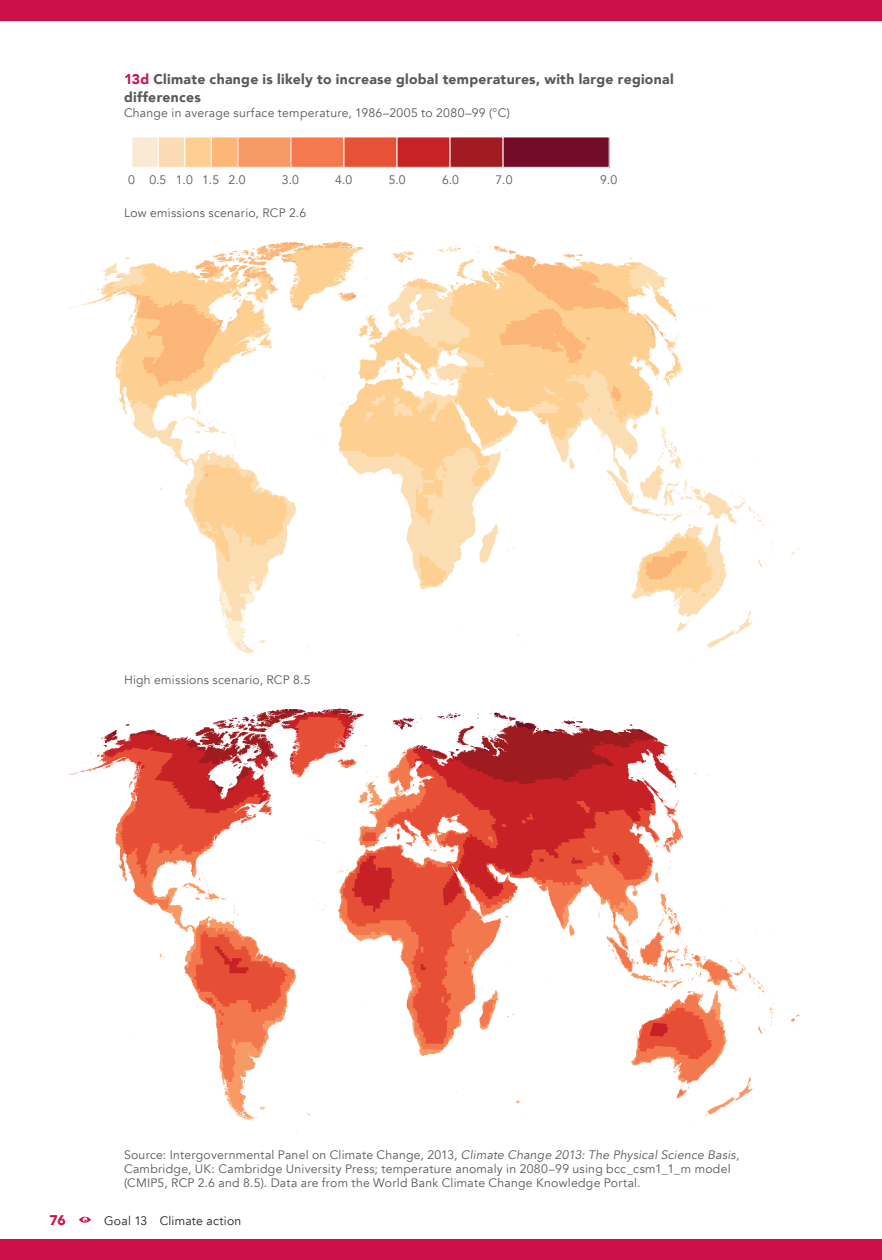
<style>
.page{position:relative;width:882px;height:1260px;background:#fff}
.page>*{position:absolute;margin:0;border:0;box-sizing:border-box;transform-origin:0 0}
.t1{font:900 14px/17.5px "Avenir";letter-spacing:.02em;color:#57585a}
.t2{font:900 14px "Avenir";color:#cd1048}
.t3{font:12.25px/14px "Avenir";letter-spacing:.02em;color:#57585a}
.t4{font:12.25px "Avenir";letter-spacing:.015em;color:#231f20}
.s1{color:#cd1048}
.s2{font-style:italic}
</style>
<div class="page">
<div style="left:0;top:0;width:882px;height:21px;background:#cd1048"></div>
<div style="left:0;top:1239px;width:882px;height:21px;background:#cd1048"></div>
<svg style="left:79px;top:1217px;width:12px;height:6px"></svg>
<div style="left:132px;top:137px;width:26px;height:30px;background:#faead3"></div>
<div style="left:132px;top:137px;width:27px;height:31px;border:1px solid #fff"></div>
<div style="left:158px;top:137px;width:27px;height:30px;background:#fadbb3"></div>
<div style="left:158px;top:137px;width:27px;height:31px;border:1px solid #fff"></div>
<div style="left:185px;top:137px;width:26px;height:30px;background:#fccf91"></div>
<div style="left:185px;top:137px;width:27px;height:31px;border:1px solid #fff"></div>
<div style="left:211px;top:137px;width:27px;height:30px;background:#fbb678"></div>
<div style="left:211px;top:137px;width:27px;height:31px;border:1px solid #fff"></div>
<div style="left:238px;top:137px;width:53px;height:30px;background:#f89a66"></div>
<div style="left:238px;top:137px;width:53px;height:31px;border:1px solid #fff"></div>
<div style="left:291px;top:137px;width:53px;height:30px;background:#f4794e"></div>
<div style="left:291px;top:137px;width:53px;height:31px;border:1px solid #fff"></div>
<div style="left:344px;top:137px;width:53px;height:30px;background:#e75135"></div>
<div style="left:344px;top:137px;width:53px;height:31px;border:1px solid #fff"></div>
<div style="left:397px;top:137px;width:53px;height:30px;background:#c82226"></div>
<div style="left:397px;top:137px;width:53px;height:31px;border:1px solid #fff"></div>
<div style="left:450px;top:137px;width:53px;height:30px;background:#a01c20"></div>
<div style="left:450px;top:137px;width:53px;height:31px;border:1px solid #fff"></div>
<div style="left:503px;top:137px;width:106px;height:30px;background:#730c26"></div>
<div style="left:503px;top:137px;width:106px;height:31px;border:1px solid #fff"></div>
<img style="left:67px;top:242px;width:733px;height:891px">
<p class="t1" style="left:124px;top:70px;width:551px"><span class="s1">13d</span> Climate change is likely to increase global temperatures, with large regional differences</p>
<p class="t3" style="left:124px;top:106px;width:387px">Change in average surface temperature, 1986–2005 to 2080–99 (°C)</p>
<p class="t3" style="left:128px;top:173px;width:119px">0 0.5 1.0 1.5 2.0</p>
<p class="t3" style="left:282px;top:173px;width:19px">3.0</p>
<p class="t3" style="left:335px;top:173px;width:19px">4.0</p>
<p class="t3" style="left:389px;top:173px;width:19px">5.0</p>
<p class="t3" style="left:442px;top:173px;width:19px">6.0</p>
<p class="t3" style="left:495px;top:173px;width:19px">7.0</p>
<p class="t3" style="left:600px;top:173px;width:19px">9.0</p>
<p class="t3" style="left:124px;top:206px;width:184px">Low emissions scenario, RCP 2.6</p>
<p class="t3" style="left:124px;top:673px;width:188px">High emissions scenario, RCP 8.5</p>
<p class="t3" style="left:124px;top:1148px;width:617px">Source: Intergovernmental Panel on Climate Change, 2013, <span class="s2">Climate Change 2013: The Physical Science Basis,<br></span>Cambridge, UK: Cambridge University Press; temperature anomaly in 2080–99 using bcc_csm1_1_m model (CMIP5, RCP 2.6 and 8.5). Data are from the World Bank Climate Change Knowledge Portal.</p>
<p class="t2" style="left:50px;top:1208px;width:18px">76</p>
<p class="t4" style="left:104px;top:1213px;width:139px">Goal 13 Climate action</p>
</div>
